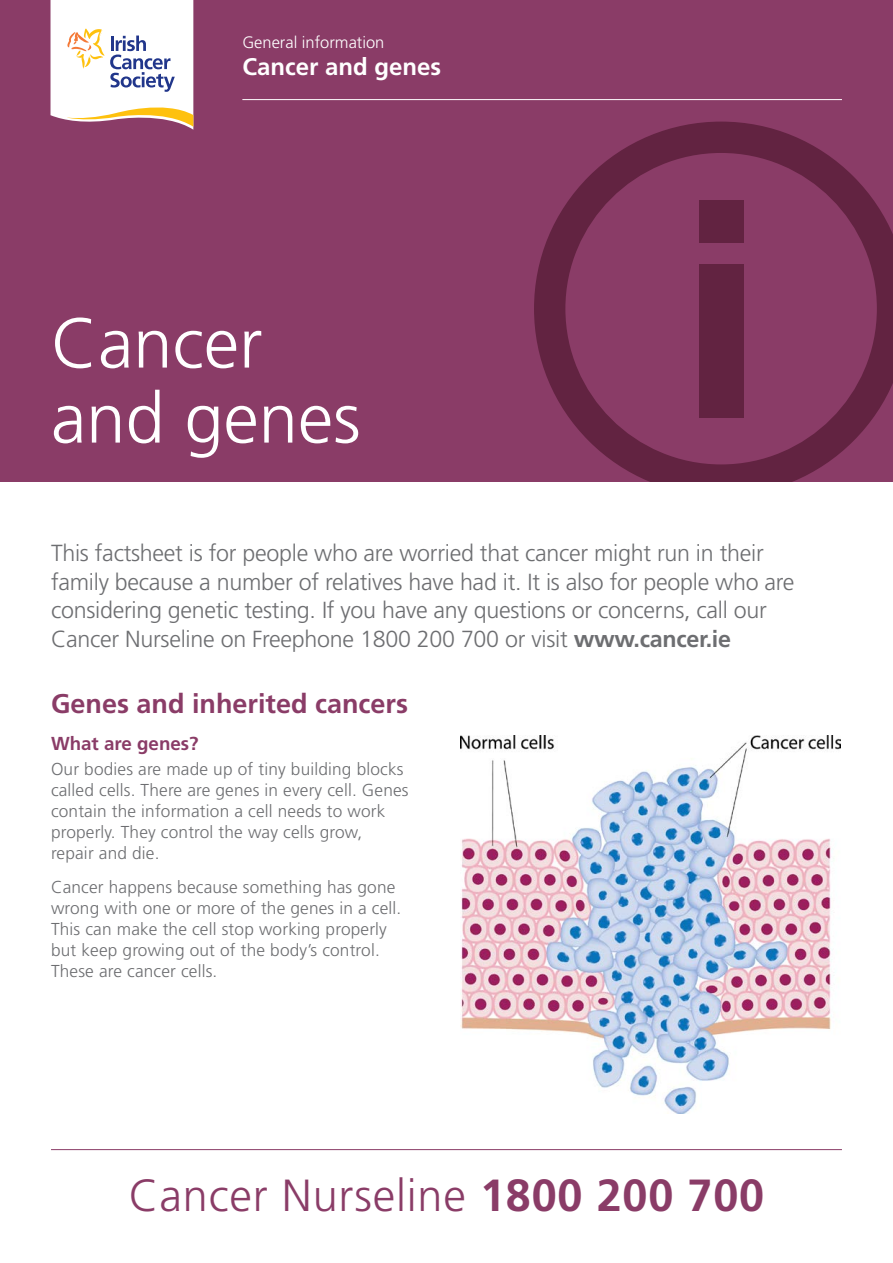
<style>
.page{position:relative;width:893px;height:1263px;background:#fff}
.page>*{position:absolute;margin:0;border:0;box-sizing:border-box;transform-origin:0 0}
.t1{font:300 70.5px/75px "Frutiger";color:#fff}
.t2{font:300 45px "Frutiger";letter-spacing:.02em;color:#8a3c67}
.t3{font:700 27px "Frutiger";color:#8a3c67}
.t4{font:700 24px "Frutiger";color:#fff}
.t5{font:300 23.25px/28.5px "Frutiger";letter-spacing:-.01em;color:#6d6e71}
.t6{font:700 18.75px "Frutiger";color:#8a3c67}
.t7{font:300 17.25px/21px "Frutiger";letter-spacing:.01em;color:#6d6e71}
.t8{font:300 16.5px "Frutiger";color:#fff}
.s1{font-weight:700}
</style>
<div class="page">
<hr style="left:51px;top:1149px;width:791px;height:1px;background:#8a3c67">
<div style="left:0;top:0;width:893px;height:482px;background:#8a3c67"></div>
<svg style="left:534px;top:122px;width:359px;height:360px"></svg>
<div style="left:699px;top:264px;width:44px;height:153px;background:#622341"></div>
<div style="left:699px;top:200px;width:44px;height:43px;background:#622341"></div>
<svg style="left:51px;top:0;width:142px;height:130px"></svg>
<hr style="left:242px;top:99px;width:600px;height:1px;background:#fff">
<img style="left:460px;top:736px;width:381px;height:378px">
<p class="t8" style="left:242px;top:33px;width:144px">General information</p>
<h3 class="t4" style="left:242px;top:52px;width:200px">Cancer and genes</h3>
<h1 class="t1" style="left:51px;top:307px;width:311px">Cancer and genes</h1>
<p class="t5" style="left:51px;top:539px;width:745px">This factsheet is for people who are worried that cancer might run in their family because a number of relatives have had it. It is also for people who are considering genetic testing. If you have any questions or concerns, call our Cancer Nurseline on Freephone 1800 200 700 or visit <span class="s1">www.cancer.ie</span></p>
<h3 class="t3" style="left:51px;top:688px;width:359px">Genes and inherited cancers</h3>
<p class="t6" style="left:51px;top:732px;width:149px">What are genes?</p>
<p class="t7" style="left:51px;top:759px;width:359px">Our bodies are made up of tiny building blocks called cells. There are genes in every cell. Genes contain the information a cell needs to work properly. They control the way cells grow, repair and die.</p>
<p class="t7" style="left:51px;top:876px;width:352px">Cancer happens because something has gone wrong with one or more of the genes in a cell.<br>This can make the cell stop working properly but keep growing out of the body’s control.<br>These are cancer cells.</p>
<h2 class="t2" style="left:129px;top:1169px;width:637px">Cancer Nurseline <span class="s1">1800 200 700</span></h2>
</div>
